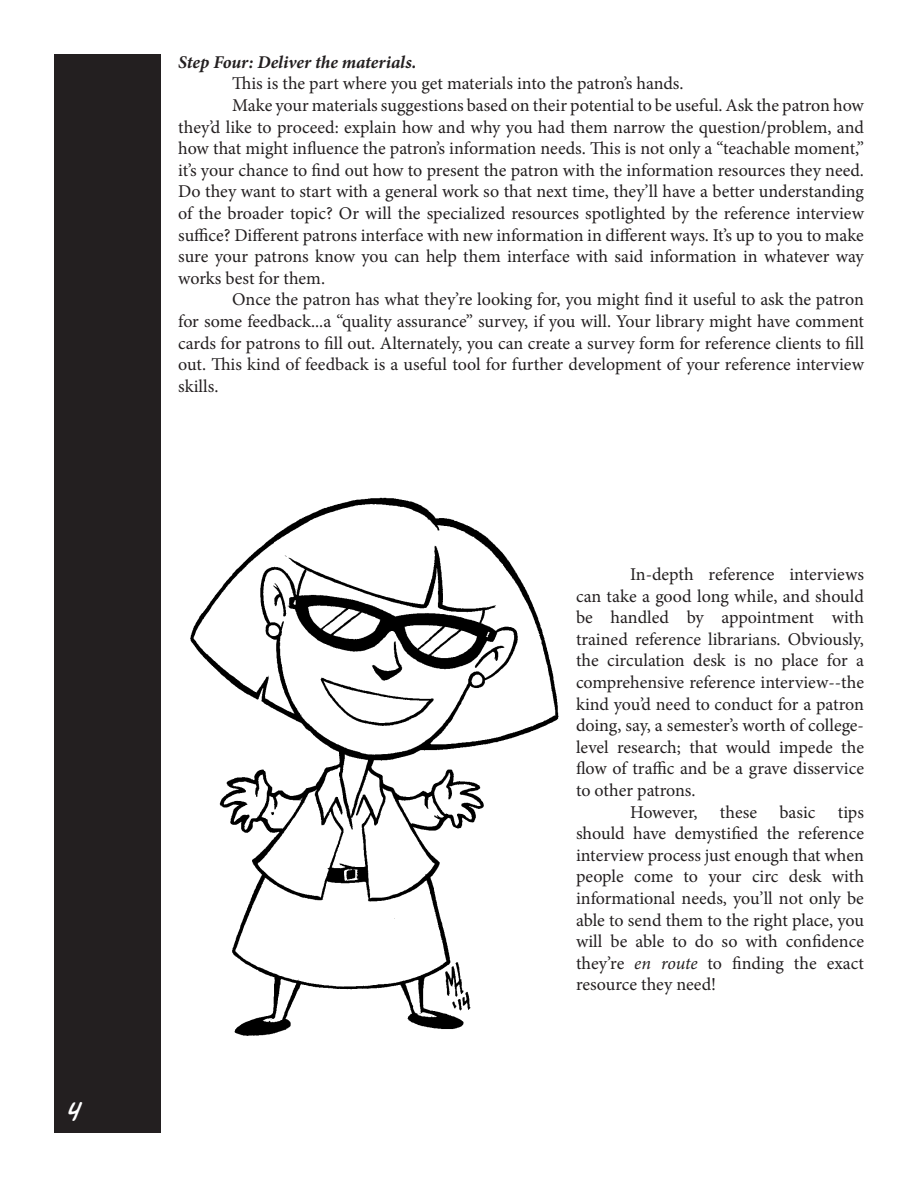
<style>
.page{position:relative;width:918px;height:1188px;background:#fff}
.page>*{position:absolute;margin:0;border:0;box-sizing:border-box;transform-origin:0 0}
.t1{font:700 21px "Mighty Zeo 20";color:#fff}
.t2{font:18px/21.6px "Minion Pro";color:#231f20;text-align:justify}
.t3{font:italic 700 18px "Minion Pro";letter-spacing:-.005em;color:#231f20}
.s1{font-style:italic}
</style>
<div class="page">
<div style="left:54px;top:55px;width:106px;height:1078px;background:#231f20"></div>
<img style="left:190px;top:497px;width:369px;height:539px">
<p class="t1" style="left:68px;top:1098px;width:14px">4</p>
<p class="t3" style="left:178px;top:49px;width:240px">Step Four: Deliver the materials.</p>
<p class="t2" style="left:232px;top:73px;width:453px">This is the part where you get materials into the patron’s hands.</p>
<p class="t2" style="left:178px;top:95px;width:687px;text-indent:54px">Make your materials suggestions based on their potential to be useful. Ask the patron how they’d like to proceed: explain how and why you had them narrow the question/problem, and how that might influence the patron’s information needs. This is not only a “teachable moment,” it’s your chance to find out how to present the patron with the information resources they need.<br>Do they want to start with a general work so that next time, they’ll have a better understanding of the broader topic? Or will the specialized resources spotlighted by the reference interview suffice? Different patrons interface with new information in different ways. It’s up to you to make sure your patrons know you can help them interface with said information in whatever way works best for them.</p>
<p class="t2" style="left:178px;top:289px;width:687px;text-indent:54px">Once the patron has what they’re looking for, you might find it useful to ask the patron for some feedback...a “quality assurance” survey, if you will. Your library might have comment cards for patrons to fill out. Alternately, you can create a survey form for reference clients to fill out. This kind of feedback is a useful tool for further development of your reference interview skills.</p>
<p class="t2" style="left:576px;top:564px;width:290px;text-indent:54px">In-depth reference interviews can take a good long while, and should be handled by appointment with trained reference librarians. Obviously, the circulation desk is no place for a comprehensive reference interview--the kind you’d need to conduct for a patron doing, say, a semester’s worth of college&shy;level research; that would impede the flow of traffic and be a grave disservice to other patrons.</p>
<p class="t2" style="left:576px;top:801px;width:290px;text-indent:54px">However, these basic tips should have demystified the reference interview process just enough that when people come to your circ desk with informational needs, you’ll not only be able to send them to the right place, you will be able to do so with confidence they’re <span class="s1">en route</span> to finding the exact resource they need!</p>
</div>
